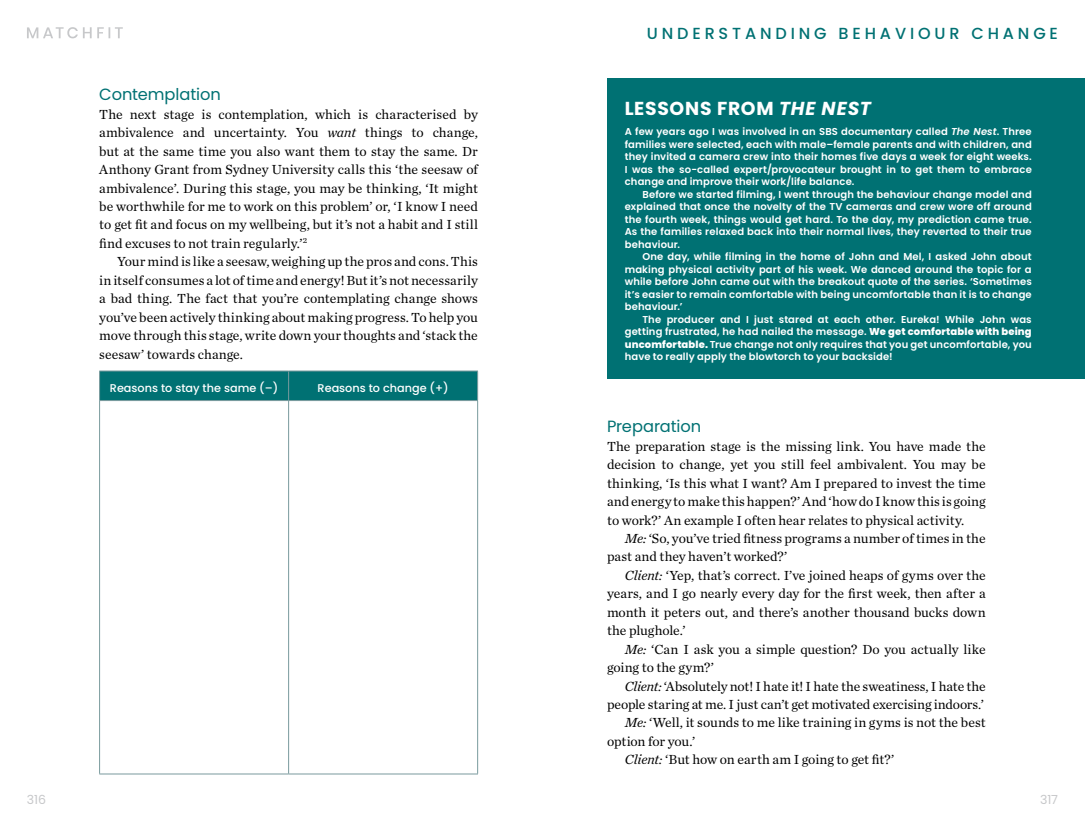
<style>
.page{position:relative;width:1085px;height:830px;background:#fff}
.page>*{position:absolute;margin:0;border:0;box-sizing:border-box;transform-origin:0 0}
._11-14_7_02_Pullout{font:700 18.75px "Poppins";letter-spacing:.04em;color:#fff}
._11-14_202_Sub{font:16.25px "Poppins";letter-spacing:-.005em;color:#007173}
._202_11-14_SUBHEADER{font:16.25px "Poppins";letter-spacing:-.005em;color:#007173}
.t1{font:500 16px "Poppins";letter-spacing:.24em;color:#007173}
._4_03_Body_INDENT{font:13.75px/18.4px "Chronicle Text G1";letter-spacing:-.005em;color:#000}
._4_02_Body_FULL-OUT{font:13.75px/18.4px "Chronicle Text G1";color:#000;text-align:justify}
.t2{font:12.5px "Poppins";letter-spacing:-.01em;color:#c7c8ca}
.Table_-_HEADER{font:500 11.25px "Poppins";color:#fff}
._701_body_white_cont{font:600 10px/12.5px "Poppins";letter-spacing:.015em;color:#fff;text-align:justify}
._7_01_Pullout_Body_W{font:600 10px/12.5px "Poppins";letter-spacing:.015em;color:#fff;text-align:justify}
.s1{font-style:italic}
.s2{font-weight:800}
</style>
<div class="page">
<svg style="left:27px;top:27px;width:96px;height:11px"></svg>
<hr style="left:99px;top:370px;width:189px;height:1px;background:#799a9d">
<hr style="left:288px;top:370px;width:190px;height:1px;background:#799a9d">
<div style="left:99px;top:371px;width:379px;height:29px;background:#007173"></div>
<hr style="left:99px;top:400px;width:189px;height:1px;background:#799a9d">
<hr style="left:99px;top:400px;width:1px;height:373px;background:#799a9d">
<hr style="left:288px;top:400px;width:190px;height:1px;background:#799a9d">
<hr style="left:288px;top:400px;width:1px;height:373px;background:#799a9d">
<hr style="left:477px;top:400px;width:1px;height:373px;background:#799a9d">
<hr style="left:99px;top:773px;width:189px;height:1px;background:#799a9d">
<hr style="left:288px;top:773px;width:190px;height:1px;background:#799a9d">
<div style="left:607px;top:78px;width:477px;height:300px;background:#007173"></div>
<p class="_11-14_202_Sub" style="left:99px;top:85px;width:123px">Contemplation</p>
<p class="_4_02_Body_FULL-OUT" style="left:99px;top:104px;width:380px">The next stage is contemplation, which is characterised by ambivalence and uncertainty. You <span class="s1">want</span> things to change, but at the same time you also want them to stay the same. Dr Anthony Grant from Sydney University calls this ‘the seesaw of ambivalence’. During this stage, you may be thinking, ‘It might be worthwhile for me to work on this problem’ or, ‘I know I need to get fit and focus on my wellbeing, but it’s not a habit and I still find excuses to not train regularly.’<sup>2</sup></p>
<p class="_4_03_Body_INDENT" style="left:99px;top:252px;width:380px;text-align:justify;text-indent:18px">Your mind is like a seesaw, weighing up the pros and cons. This in itself consumes a lot of time and energy! But it’s not necessarily a bad thing. The fact that you’re contemplating change shows you’ve been actively thinking about making progress. To help you move through this stage, write down your thoughts and ‘stack the seesaw’ towards change.</p>
<p class="Table_-_HEADER" style="left:110px;top:381px;width:170px">Reasons to stay the same (–)</p>
<p class="Table_-_HEADER" style="left:317px;top:381px;width:132px">Reasons to change (+)</p>
<p class="t1" style="left:646px;top:24px;width:412px">UNDERSTANDING BEHAVIOUR CHANGE</p>
<p class="_11-14_7_02_Pullout" style="left:624px;top:98px;width:248px">LESSONS FROM <span class="s1">THE NEST</span></p>
<p class="_7_01_Pullout_Body_W" style="left:624px;top:125px;width:408px">A few years ago I was involved in an SBS documentary called <span class="s1">The Nest</span>. Three families were selected, each with male–female parents and with children, and they invited a camera crew into their homes five days a week for eight weeks.<br>I was the so-called expert/provocateur brought in to get them to embrace change and improve their work/life balance.</p>
<p class="_701_body_white_cont" style="left:624px;top:188px;width:408px;text-indent:18px">Before we started filming, I went through the behaviour change model and explained that once the novelty of the TV cameras and crew wore off around the fourth week, things would get hard. To the day, my prediction came true.<br>As the families relaxed back into their normal lives, they reverted to their true behaviour.</p>
<p class="_701_body_white_cont" style="left:624px;top:250px;width:408px;text-indent:18px">One day, while filming in the home of John and Mel, I asked John about making physical activity part of his week. We danced around the topic for a while before John came out with the breakout quote of the series. ‘Sometimes it’s easier to remain comfortable with being uncomfortable than it is to change behaviour.’</p>
<p class="_701_body_white_cont" style="left:624px;top:313px;width:408px;text-indent:18px">The producer and I just stared at each other. Eureka! While John was getting frustrated, he had nailed the message. <span class="s2">We get comfortable with being uncomfortable.</span> True change not only requires that you get uncomfortable, you have to really apply the blowtorch to your backside!</p>
<p class="_202_11-14_SUBHEADER" style="left:607px;top:417px;width:96px">Preparation</p>
<p class="_4_02_Body_FULL-OUT" style="left:607px;top:436px;width:380px">The preparation stage is the missing link. You have made the decision to change, yet you still feel ambivalent. You may be thinking, ‘Is this what I want? Am I prepared to invest the time and energy to make this happen?’ And ‘how do I know this is going to work?’ An example I often hear relates to physical activity.</p>
<p class="_4_03_Body_INDENT" style="left:607px;top:528px;width:380px;text-indent:18px"><span class="s1">Me:</span> ‘So, you’ve tried fitness programs a number of times in the past and they haven’t worked?’</p>
<p class="_4_03_Body_INDENT" style="left:607px;top:565px;width:380px;text-align:justify;text-indent:18px"><span class="s1">Client:</span> ‘Yep, that’s correct. I’ve joined heaps of gyms over the years, and I go nearly every day for the first week, then after a month it peters out, and there’s another thousand bucks down the plughole.’</p>
<p class="_4_03_Body_INDENT" style="left:607px;top:638px;width:380px;text-indent:18px"><span class="s1">Me:</span> ‘Can I ask you a simple question? Do you actually like going to the gym?’</p>
<p class="_4_03_Body_INDENT" style="left:607px;top:675px;width:380px;text-align:right"><span class="s1">Client:</span> ‘Absolutely not! I hate it! I hate the sweatiness, I hate the people staring at me. I just can’t get motivated exercising indoors.’</p>
<p class="_4_03_Body_INDENT" style="left:607px;top:712px;width:380px;text-indent:18px"><span class="s1">Me:</span> ‘Well, it sounds to me like training in gyms is not the best option for you.’</p>
<p class="_4_03_Body_INDENT" style="left:624px;top:749px;width:271px"><span class="s1">Client:</span> ‘But how on earth am I going to get fit?’</p>
<p class="t2" style="left:27px;top:792px;width:21px">316</p>
<p class="t2" style="left:1039px;top:792px;width:19px">317</p>
</div>
